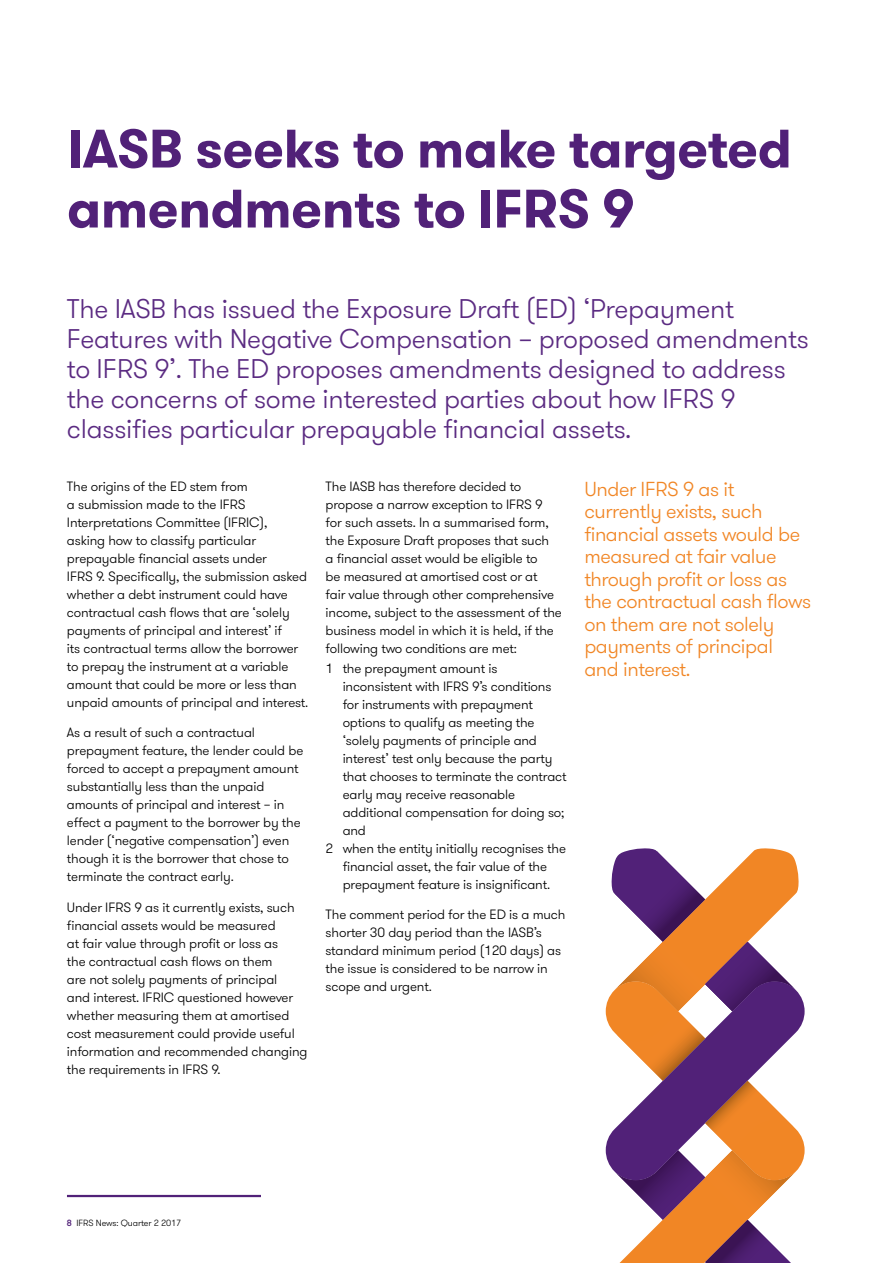
<style>
.page{position:relative;width:893px;height:1263px;background:#fff}
.page>*{position:absolute;margin:0;border:0;box-sizing:border-box;transform-origin:0 0}
.t1{font:700 54px/60px "GT Walsheim Pro";letter-spacing:-.01em;color:#512178}
.t2{font:300 27px/30px "GT Walsheim Pro";letter-spacing:-.01em;color:#5b2b82}
.t3{font:300 20.25px/22.5px "GT Walsheim Pro";letter-spacing:-.02em;color:#f18625}
.t4{font:300 13.5px/18px "GT Walsheim Pro";letter-spacing:-.01em;color:#000}
.t5{font:300 9px "GT Walsheim Pro";letter-spacing:-.01em;color:#000}
.s1{font-weight:500;color:#512178}
</style>
<div class="page">
<hr style="left:67px;top:1195px;width:194px;height:2px;background:#512178">
<svg style="left:606px;top:848px;width:199px;height:415px"></svg>
<h1 class="t1" style="left:67px;top:119px;width:726px">IASB seeks to make targeted amendments to IFRS 9</h1>
<p class="t2" style="left:67px;top:294px;width:743px">The IASB has issued the Exposure Draft (ED) ‘Prepayment Features with Negative Compensation – proposed amendments to IFRS 9’. The ED proposes amendments designed to address the concerns of some interested parties about how IFRS 9 classifies particular prepayable financial assets.</p>
<p class="t4" style="left:67px;top:477px;width:243px">The origins of the ED stem from<br>a submission made to the IFRS Interpretations Committee (IFRIC), asking how to classify particular prepayable financial assets under<br>IFRS 9. Specifically, the submission asked whether a debt instrument could have contractual cash flows that are ‘solely payments of principal and interest’ if<br>its contractual terms allow the borrower to prepay the instrument at a variable amount that could be more or less than unpaid amounts of principal and interest.</p>
<p class="t4" style="left:67px;top:724px;width:238px">As a result of such a contractual prepayment feature, the lender could be forced to accept a prepayment amount substantially less than the unpaid amounts of principal and interest – in effect a payment to the borrower by the lender (‘negative compensation’) even though it is the borrower that chose to terminate the contract early.</p>
<p class="t4" style="left:67px;top:899px;width:242px">Under IFRS 9 as it currently exists, such financial assets would be measured<br>at fair value through profit or loss as<br>the contractual cash flows on them<br>are not solely payments of principal<br>and interest. IFRIC questioned however whether measuring them at amortised cost measurement could provide useful information and recommended changing the requirements in IFRS 9.</p>
<p class="t4" style="left:326px;top:477px;width:238px">The IASB has therefore decided to propose a narrow exception to IFRS 9 for such assets. In a summarised form, the Exposure Draft proposes that such<br>a financial asset would be eligible to<br>be measured at amortised cost or at<br>fair value through other comprehensive income, subject to the assessment of the business model in which it is held, if the following two conditions are met:</p>
<p class="t4" style="left:326px;top:659px;width:173px">1 the prepayment amount is</p>
<p class="t4" style="left:343px;top:677px;width:210px">inconsistent with IFRS 9’s conditions</p>
<p class="t4" style="left:343px;top:695px;width:192px">for instruments with prepayment</p>
<p class="t4" style="left:343px;top:713px;width:193px">options to qualify as meeting the</p>
<p class="t4" style="left:343px;top:731px;width:196px">‘solely payments of principle and</p>
<p class="t4" style="left:343px;top:749px;width:211px">interest’ test only because the party</p>
<p class="t4" style="left:343px;top:767px;width:225px">that chooses to terminate the contract</p>
<p class="t4" style="left:343px;top:785px;width:174px">early may receive reasonable</p>
<p class="t4" style="left:343px;top:803px;width:223px">additional compensation for doing so;</p>
<p class="t4" style="left:343px;top:821px;width:25px">and</p>
<p class="t4" style="left:326px;top:839px;width:242px">2 when the entity initially recognises the</p>
<p class="t4" style="left:343px;top:857px;width:206px">financial asset, the fair value of the</p>
<p class="t4" style="left:343px;top:875px;width:209px">prepayment feature is insignificant.</p>
<p class="t4" style="left:326px;top:906px;width:241px">The comment period for the ED is a much shorter 30 day period than the IASB’s standard minimum period (120 days) as the issue is considered to be narrow in scope and urgent.</p>
<h3 class="t3" style="left:584px;top:478px;width:228px">Under IFRS 9 as it currently exists, such financial assets would be measured at fair value through profit or loss as the contractual cash flows on them are not solely payments of principal and interest.</h3>
<p class="t5" style="left:67px;top:1217px;width:116px"><span class="s1">8</span> IFRS News: Quarter 2 2017</p>
</div>
